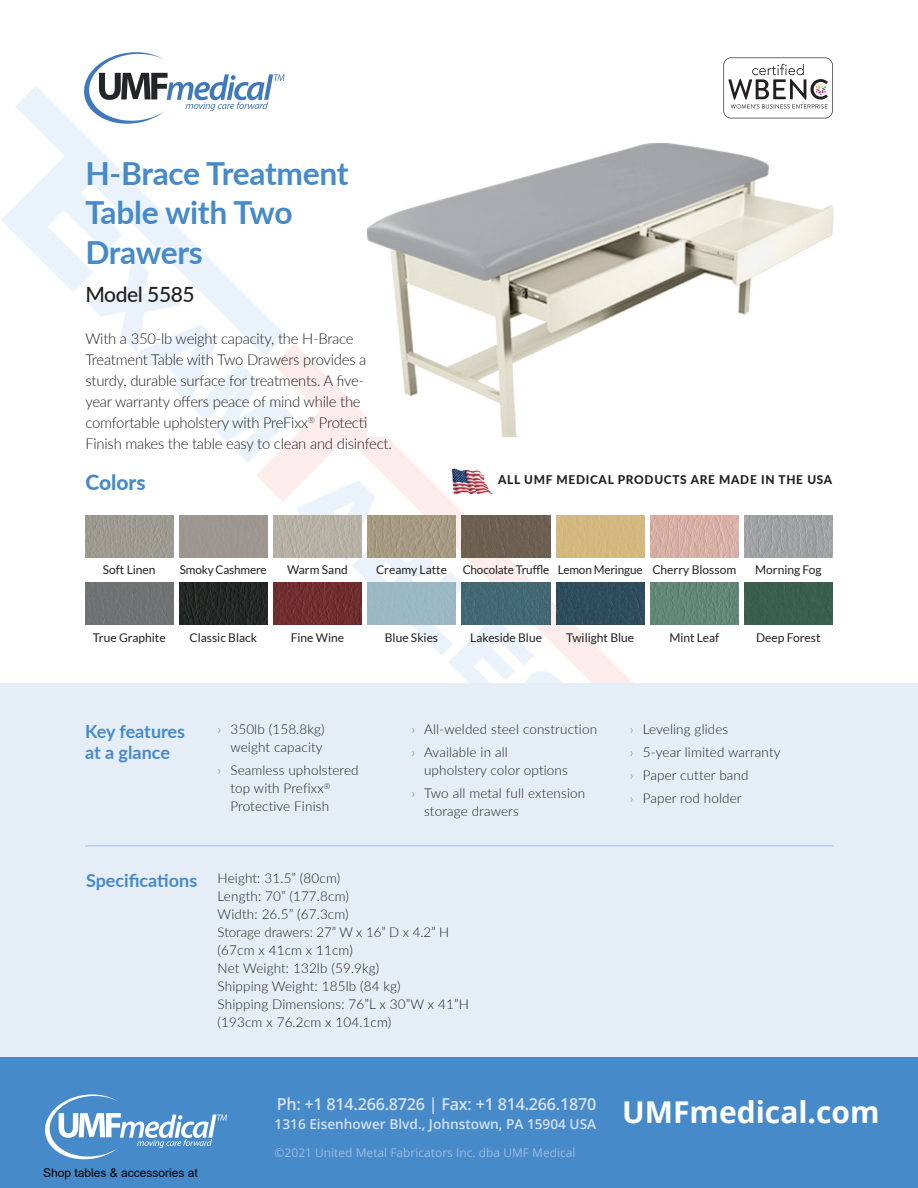
<style>
.page{position:relative;width:918px;height:1188px;background:#fff}
.page>*{position:absolute;margin:0;border:0;box-sizing:border-box;transform-origin:0 0}
.t1{font:700 31.8px/39.2px "Lato";letter-spacing:-.015em;color:#468ac9}
.t2{font:500 21px "Lato";letter-spacing:-.02em;color:#231f20}
.t3{font:800 21px "Lato";color:#468ac9}
.t4{font:700 18px/21.6px "Lato";color:#468ac9}
.t5{font:600 16.5px "Open Sans";letter-spacing:-.015em;color:#d6e1f2}
.t6{font:300 15px/21px "Lato";letter-spacing:-.015em;color:#231f20}
.t7{font:600 13.65px "Open Sans";color:#d6e1f2}
.t8{font:300 13.5px/18px "Lato";letter-spacing:.01em;color:#231f20}
.t9{font:12px "Lato";color:#231f20}
.t10{font:12px "Open Sans";color:#a0bbe1}
.t11{font:800 12px "Lato";letter-spacing:.06em;color:#231f20}
.t12{font:12px "Arial";color:#000}
.s1{color:#468ac9}
.s2{font-weight:700;font-size:30px;color:#fff}
</style>
<div class="page">
<img style="left:1px;top:87px;width:832px;height:596px">
<img style="left:451px;top:467px;width:43px;height:26px">
<img style="left:85px;top:515px;width:88px;height:42px">
<div style="left:179px;top:515px;width:88px;height:42px;background:#9d9790"></div>
<img style="left:273px;top:515px;width:89px;height:42px">
<img style="left:367px;top:515px;width:89px;height:42px">
<div style="left:462px;top:515px;width:88px;height:42px;background:#6e6050"></div>
<div style="left:556px;top:515px;width:88px;height:42px;background:#d3b880"></div>
<img style="left:650px;top:515px;width:88px;height:42px">
<img style="left:744px;top:515px;width:89px;height:42px">
<div style="left:85px;top:583px;width:88px;height:42px;background:#6f7373"></div>
<img style="left:179px;top:583px;width:88px;height:42px">
<img style="left:273px;top:583px;width:89px;height:42px">
<div style="left:367px;top:583px;width:89px;height:42px;background:#9bb8c4"></div>
<div style="left:462px;top:583px;width:88px;height:42px;background:#436974"></div>
<img style="left:556px;top:583px;width:88px;height:42px">
<img style="left:650px;top:583px;width:88px;height:42px">
<div style="left:744px;top:583px;width:89px;height:42px;background:#395e4d"></div>
<div style="left:0;top:683px;width:918px;height:375px;background:#e5edf7"></div>
<hr style="left:85px;top:846px;width:749px;height:1px;background:#a0bbe1">
<svg style="left:84px;top:52px;width:201px;height:72px"></svg>
<svg style="left:723px;top:57px;width:110px;height:61px"></svg>
<div style="left:0;top:1058px;width:918px;height:130px;background:#468ac9"></div>
<svg style="left:45px;top:1094px;width:182px;height:65px"></svg>
<img style="left:368px;top:143px;width:466px;height:294px">
<h1 class="t1" style="left:85px;top:153px;width:265px">H-Brace Treatment<br>Table with Two<br>Drawers</h1>
<h2 class="t2" style="left:85px;top:279px;width:111px">Model 5585</h2>
<p class="t6" style="left:85px;top:327px;width:308px">With a 350-lb weight capacity, the H-Brace Treatment Table with Two Drawers provides a sturdy, durable surface for treatments. A five&shy;year warranty offers peace of mind while the comfortable upholstery with PreFixx<sup>®</sup> Protective Finish makes the table easy to clean and disinfect.</p>
<h2 class="t3" style="left:85px;top:467px;width:62px">Colors</h2>
<p class="t11" style="left:498px;top:470px;width:336px">ALL UMF MEDICAL PRODUCTS ARE MADE IN THE USA</p>
<p class="t9" style="left:103px;top:563px;width:54px">Soft Linen</p>
<p class="t9" style="left:180px;top:563px;width:88px">Smoky Cashmere</p>
<p class="t9" style="left:287px;top:563px;width:62px">Warm Sand</p>
<p class="t9" style="left:376px;top:563px;width:73px">Creamy Latte</p>
<p class="t9" style="left:463px;top:563px;width:275px">Chocolate Truffle Lemon Meringue Cherry Blossom</p>
<p class="t9" style="left:755px;top:563px;width:68px">Morning Fog</p>
<p class="t9" style="left:93px;top:630px;width:74px">True Graphite</p>
<p class="t9" style="left:190px;top:630px;width:69px">Classic Black</p>
<p class="t9" style="left:291px;top:630px;width:55px">Fine Wine</p>
<p class="t9" style="left:385px;top:630px;width:55px">Blue Skies</p>
<p class="t9" style="left:470px;top:630px;width:73px">Lakeside Blue</p>
<p class="t9" style="left:566px;top:630px;width:70px">Twilight Blue</p>
<p class="t9" style="left:669px;top:630px;width:51px">Mint Leaf</p>
<p class="t9" style="left:756px;top:630px;width:66px">Deep Forest</p>
<h3 class="t4" style="left:85px;top:720px;width:102px">Key features at a glance</h3>
<p class="t8" style="left:218px;top:720px;width:108px;text-align:right"><span class="s1">›</span> 350lb (158.8kg) weight capacity</p>
<p class="t8" style="left:230px;top:761px;width:130px;text-indent:-13px"><span class="s1">›</span> Seamless upholstered top with Prefixx<sup>®<br></sup>Protective Finish</p>
<p class="t8" style="left:411px;top:717px;width:187px;line-height:23.1px"><span class="s1">›</span> All-welded steel construction <span class="s1">›</span> Available in all</p>
<p class="t8" style="left:411px;top:758px;width:175px;line-height:23.1px;text-align:center">upholstery color options<br><span class="s1">›</span> Two all metal full extension</p>
<p class="t8" style="left:424px;top:802px;width:96px">storage drawers</p>
<h3 class="t4" style="left:86px;top:869px;width:113px">Specifications</h3>
<p class="t8" style="left:218px;top:869px;width:253px">Height: 31.5” (80cm)<br>Length: 70” (177.8cm)<br>Width: 26.5” (67.3cm)<br>Storage drawers: 27” W x 16” D x 4.2” H (67cm x 41cm x 11cm)<br>Net Weight: 132lb (59.9kg)<br>Shipping Weight: 185lb (84 kg)<br>Shipping Dimensions: 76”L x 30”W x 41”H (193cm x 76.2cm x 104.1cm)</p>
<p class="t8" style="left:630px;top:717px;width:152px;line-height:23.1px"><span class="s1">›</span> Leveling glides<br><span class="s1">›</span> 5-year limited warranty <span class="s1">›</span> Paper cutter band<br><span class="s1">›</span> Paper rod holder</p>
<p class="t12" style="left:43px;top:1165px;width:156px">Shop tables &amp; accessories at</p>
<p class="t5" style="left:277px;top:1092px;width:604px">Ph: +1 814.266.8726 | Fax: +1 814.266.1870 <span class="s2">UMFmedical.com</span></p>
<p class="t10" style="left:275px;top:1144px;width:303px">©2021 United Metal Fabricators Inc. dba UMF Medical</p>
<p class="t7" style="left:275px;top:1114px;width:323px">1316 Eisenhower Blvd., Johnstown, PA 15904 USA</p>
</div>
